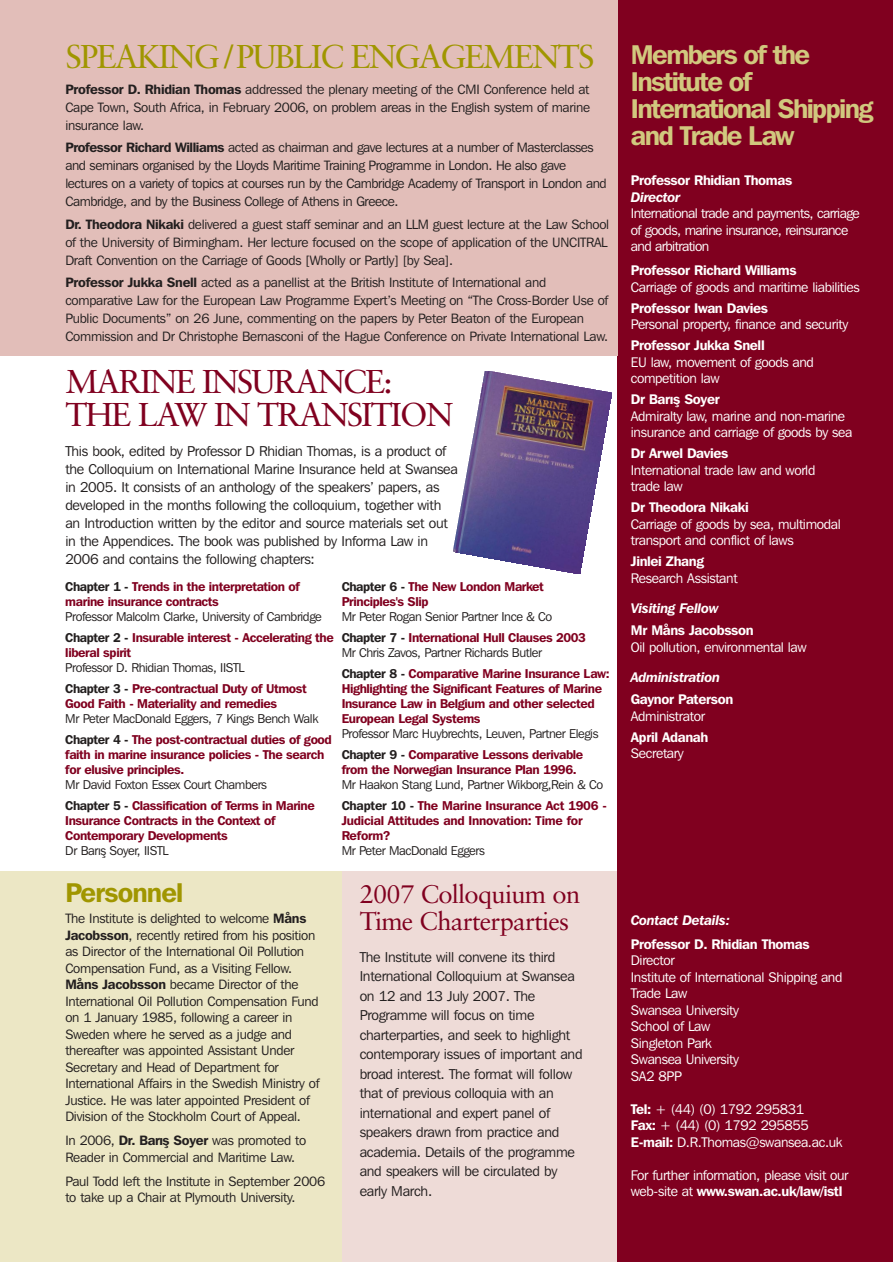
<style>
.page{position:relative;width:893px;height:1262px;background:#fff}
.page>*{position:absolute;margin:0;border:0;box-sizing:border-box;transform-origin:0 0}
.t1{font:33px/33px "Sabon";letter-spacing:-.055em;color:#80001f}
.t2{font:33px "Sabon";letter-spacing:-.055em;color:#a09600}
.t3{font:600 27px/27px "Franklin Gothic IT Cby BT";letter-spacing:-.06em;color:#d1c87e}
.t4{font:600 27px "Franklin Gothic IT Cby BT";letter-spacing:-.03em;color:#a09600}
.t5{font:25.5px/27px "Sabon";letter-spacing:-.03em;color:#80001f}
.t6{font:14.25px/19.5px "Franklin Gothic IT Cby BT";letter-spacing:-.02em;color:#231f1f}
.t7{font:13.8px/16.5px "Franklin Gothic IT Cby BT";letter-spacing:-.025em;color:#fff}
.t8{font:600 13.8px "Franklin Gothic IT Cby BT";letter-spacing:-.025em;color:#fff}
.t9{font:italic 600 13.8px "Franklin Gothic IT Cby BT";letter-spacing:-.025em;color:#fff}
.t10{font:13.5px/16.5px "Franklin Gothic IT Cby BT";letter-spacing:-.02em;color:#231f1f}
.t11{font:12.75px/21px "Franklin Gothic IT Cby BT";letter-spacing:-.03em;color:#231f1f}
.t12{font:600 12.75px/15px "Franklin Gothic IT Cby BT";letter-spacing:-.03em;color:#80001f}
.s1{font-weight:600}
.s2{color:#231f1f}
.s3{font-weight:600;color:#80001f}
</style>
<div class="page">
<div style="left:0;top:872px;width:892px;height:390px;background:#ece7c5"></div>
<div style="left:342px;top:872px;width:550px;height:390px;background:#eedbd7"></div>
<div style="left:617px;top:0;width:275px;height:1262px;background:#80001f"></div>
<div style="left:0;top:0;width:617px;height:355px;background:#e2beb9"></div>
<img style="left:453px;top:371px;width:158px;height:203px">
<h1 class="t2" style="left:65px;top:43px;width:530px">SPEAKING / PUBLIC ENGAGEMENTS</h1>
<p class="t10" style="left:65px;top:81px;width:526px;line-height:18px;text-align:justify"><span class="s1">Professor D. Rhidian Thomas</span> addressed the plenary meeting of the CMI Conference held at Cape Town, South Africa, in February 2006, on problem areas in the English system of marine insurance law.</p>
<p class="t10" style="left:65px;top:140px;width:542px;line-height:18px"><span class="s1">Professor Richard Williams</span> acted as chairman and gave lectures at a number of Masterclasses and seminars organised by the Lloyds Maritime Training Programme in London. He also gave lectures on a variety of topics at courses run by the Cambridge Academy of Transport in London and Cambridge, and by the Business College of Athens in Greece.</p>
<p class="t10" style="left:65px;top:216px;width:545px;line-height:18px"><span class="s1">Dr. Theodora Nikaki</span> delivered a guest staff seminar and an LLM guest lecture at the Law School of the University of Birmingham. Her lecture focused on the scope of application of the UNCITRAL<br>Draft Convention on the Carriage of Goods [Wholly or Partly] [by Sea].</p>
<p class="t10" style="left:65px;top:275px;width:544px;line-height:18px"><span class="s1">Professor Jukka Snell</span> acted as a panellist at the British Institute of International and comparative Law for the European Law Programme Expert’s Meeting on “The Cross-Border Use of Public Documents” on 26 June, commenting on the papers by Peter Beaton of the European Commission and Dr Christophe Bernasconi of the Hague Conference on Private International Law.</p>
<h1 class="t1" style="left:65px;top:368px;width:389px">MARINE INSURANCE:<br>THE LAW IN TRANSITION</h1>
<p class="t6" style="left:65px;top:443px;width:394px;line-height:18px">This book, edited by Professor D Rhidian Thomas, is a product of the Colloquium on International Marine Insurance held at Swansea in 2005. It consists of an anthology of the speakers’ papers, as developed in the months following the colloquium, together with an Introduction written by the editor and source materials set out in the Appendices. The book was published by Informa Law in 2006 and contains the following chapters:</p>
<p class="t12" style="left:65px;top:580px;width:236px"><span class="s2">Chapter 1 -</span> Trends in the interpretation of marine insurance contracts</p>
<p class="t11" style="left:65px;top:607px;width:270px">Professor Malcolm Clarke, University of Cambridge<br><span class="s1">Chapter 2 -</span> <span class="s3">Insurable interest - Accelerating the</span></p>
<p class="t12" style="left:65px;top:646px;width:67px">liberal spirit</p>
<p class="t11" style="left:65px;top:658px;width:243px">Professor D. Rhidian Thomas, IISTL<br><span class="s1">Chapter 3 -</span> <span class="s3">Pre-contractual Duty of Utmost</span></p>
<p class="t12" style="left:65px;top:697px;width:213px">Good Faith - Materiality and remedies</p>
<p class="t11" style="left:65px;top:709px;width:268px">Mr Peter MacDonald Eggers, 7 Kings Bench Walk<br><span class="s1">Chapter 4 -</span> <span class="s3">The post-contractual duties of good</span></p>
<p class="t12" style="left:65px;top:748px;width:260px">faith in marine insurance policies - The search for elusive principles.</p>
<p class="t11" style="left:65px;top:775px;width:251px">Mr David Foxton Essex Court Chambers<br><span class="s1">Chapter 5 -</span> <span class="s3">Classification of Terms in Marine</span></p>
<p class="t12" style="left:65px;top:814px;width:212px">Insurance Contracts in the Context of<br>Contemporary Developments</p>
<p class="t11" style="left:65px;top:841px;width:104px">Dr Barı¸s Soyer, IISTL</p>
<p class="t12" style="left:341px;top:580px;width:204px"><span class="s2">Chapter 6 -</span> The New London Market<br>Principles's Slip</p>
<p class="t11" style="left:341px;top:607px;width:246px">Mr Peter Rogan Senior Partner Ince &amp; Co<br><span class="s1">Chapter 7 -</span> <span class="s3">International Hull Clauses 2003</span></p>
<p class="t11" style="left:341px;top:643px;width:269px">Mr Chris Zavos, Partner Richards Butler<br><span class="s1">Chapter 8 -</span> <span class="s3">Comparative Marine Insurance Law:</span></p>
<p class="t12" style="left:341px;top:682px;width:262px">Highlighting the Significant Features of Marine<br>Insurance Law in Belgium and other selected<br>European Legal Systems</p>
<p class="t11" style="left:341px;top:724px;width:258px">Professor Marc Huybrechts, Leuven, Partner Elegis<br><span class="s1">Chapter 9 -</span> <span class="s3">Comparative Lessons derivable</span></p>
<p class="t12" style="left:341px;top:763px;width:236px">from the Norwegian Insurance Plan 1996.</p>
<p class="t11" style="left:341px;top:775px;width:266px">Mr Haakon Stang Lund, Partner Wikborg,Rein &amp; Co<br><span class="s1">Chapter 10 -</span> <span class="s3">The Marine Insurance Act 1906 -</span></p>
<p class="t12" style="left:341px;top:814px;width:242px">Judicial Attitudes and Innovation: Time for<br>Reform?</p>
<p class="t11" style="left:341px;top:841px;width:145px">Mr Peter MacDonald Eggers</p>
<h2 class="t4" style="left:65px;top:883px;width:120px">Personnel</h2>
<p class="t10" style="left:65px;top:911px;width:255px">The Institute is delighted to welcome <span class="s1">M˚ans Jacobsson</span>, recently retired from his position as Director of the International Oil Pollution Compensation Fund, as a Visiting Fellow.<br><span class="s1">M˚ans Jacobsson</span> became Director of the International Oil Pollution Compensation Fund on 1 January 1985, following a career in Sweden where he served as a judge and thereafter was appointed Assistant Under Secretary and Head of Department for International Affairs in the Swedish Ministry of Justice. He was later appointed President of Division of the Stockholm Court of Appeal.</p>
<p class="t10" style="left:65px;top:1133px;width:242px">In 2006, <span class="s1">Dr. Barı¸s Soyer</span> was promoted to<br>Reader in Commercial and Maritime Law.</p>
<p class="t10" style="left:65px;top:1174px;width:261px">Paul Todd left the Institute in September 2006 to take up a Chair at Plymouth University.</p>
<h3 class="t5" style="left:359px;top:882px;width:222px">2007 Colloquium on<br>Time Charterparties</h3>
<p class="t6" style="left:359px;top:948px;width:224px">The Institute will convene its third<br>International Colloquium at Swansea on 12 and 13 July 2007. The<br>Programme will focus on time charterparties, and seek to highlight contemporary issues of important and broad interest. The format will follow that of previous colloquia with an international and expert panel of speakers drawn from practice and academia. Details of the programme and speakers will be circulated by early March.</p>
<h2 class="t3" style="left:630px;top:43px;width:244px">Members of the<br>Institute of<br>International Shipping and Trade Law</h2>
<p class="t8" style="left:630px;top:175px;width:163px">Professor Rhidian Thomas</p>
<p class="t9" style="left:630px;top:192px;width:51px">Director</p>
<p class="t7" style="left:630px;top:206px;width:230px">International trade and payments, carriage of goods, marine insurance, reinsurance and arbitration</p>
<p class="t8" style="left:630px;top:265px;width:167px">Professor Richard Williams</p>
<p class="t7" style="left:630px;top:279px;width:230px">Carriage of goods and maritime liabilities</p>
<p class="t8" style="left:630px;top:303px;width:139px">Professor Iwan Davies</p>
<p class="t7" style="left:630px;top:317px;width:219px">Personal property, finance and security</p>
<p class="t8" style="left:630px;top:340px;width:135px">Professor Jukka Snell</p>
<p class="t7" style="left:630px;top:354px;width:184px">EU law, movement of goods and competition law</p>
<p class="t8" style="left:630px;top:394px;width:90px">Dr Barı¸s Soyer</p>
<p class="t7" style="left:630px;top:408px;width:223px">Admiralty law, marine and non-marine insurance and carriage of goods by sea</p>
<p class="t8" style="left:630px;top:448px;width:99px">Dr Arwel Davies</p>
<p class="t7" style="left:630px;top:462px;width:186px">International trade law and world trade law</p>
<p class="t8" style="left:630px;top:502px;width:119px">Dr Theodora Nikaki</p>
<p class="t7" style="left:630px;top:516px;width:211px">Carriage of goods by sea, multimodal transport and conflict of laws</p>
<p class="t8" style="left:630px;top:556px;width:75px">Jinlei Zhang</p>
<p class="t7" style="left:630px;top:570px;width:108px">Research Assistant</p>
<p class="t9" style="left:630px;top:603px;width:89px">Visiting Fellow</p>
<p class="t8" style="left:630px;top:625px;width:124px">Mr M˚ans Jacobsson</p>
<p class="t7" style="left:630px;top:639px;width:177px">Oil pollution, environmental law</p>
<p class="t9" style="left:630px;top:672px;width:91px">Administration</p>
<p class="t8" style="left:630px;top:694px;width:104px">Gaynor Paterson</p>
<p class="t7" style="left:630px;top:708px;width:76px">Administrator</p>
<p class="t8" style="left:630px;top:732px;width:79px">April Adanah</p>
<p class="t7" style="left:630px;top:746px;width:54px">Secretary</p>
<p class="t9" style="left:630px;top:915px;width:100px">Contact Details:</p>
<p class="t8" style="left:630px;top:939px;width:180px">Professor D. Rhidian Thomas</p>
<p class="t7" style="left:630px;top:953px;width:213px">Director<br>Institute of International Shipping and<br>Trade Law<br>Swansea University<br>School of Law<br>Singleton Park<br>Swansea University<br>SA2 8PP</p>
<p class="t7" style="left:630px;top:1101px;width:213px"><span class="s1">Tel:</span> + (44) (0) 1792 295831<br><span class="s1">Fax:</span> + (44) (0) 1792 295855<br><span class="s1">E-mail:</span> D.R.Thomas@swansea.ac.uk</p>
<p class="t7" style="left:630px;top:1167px;width:219px">For further information, please visit our web-site at <span class="s1">www.swan.ac.uk/law/istl</span></p>
</div>
